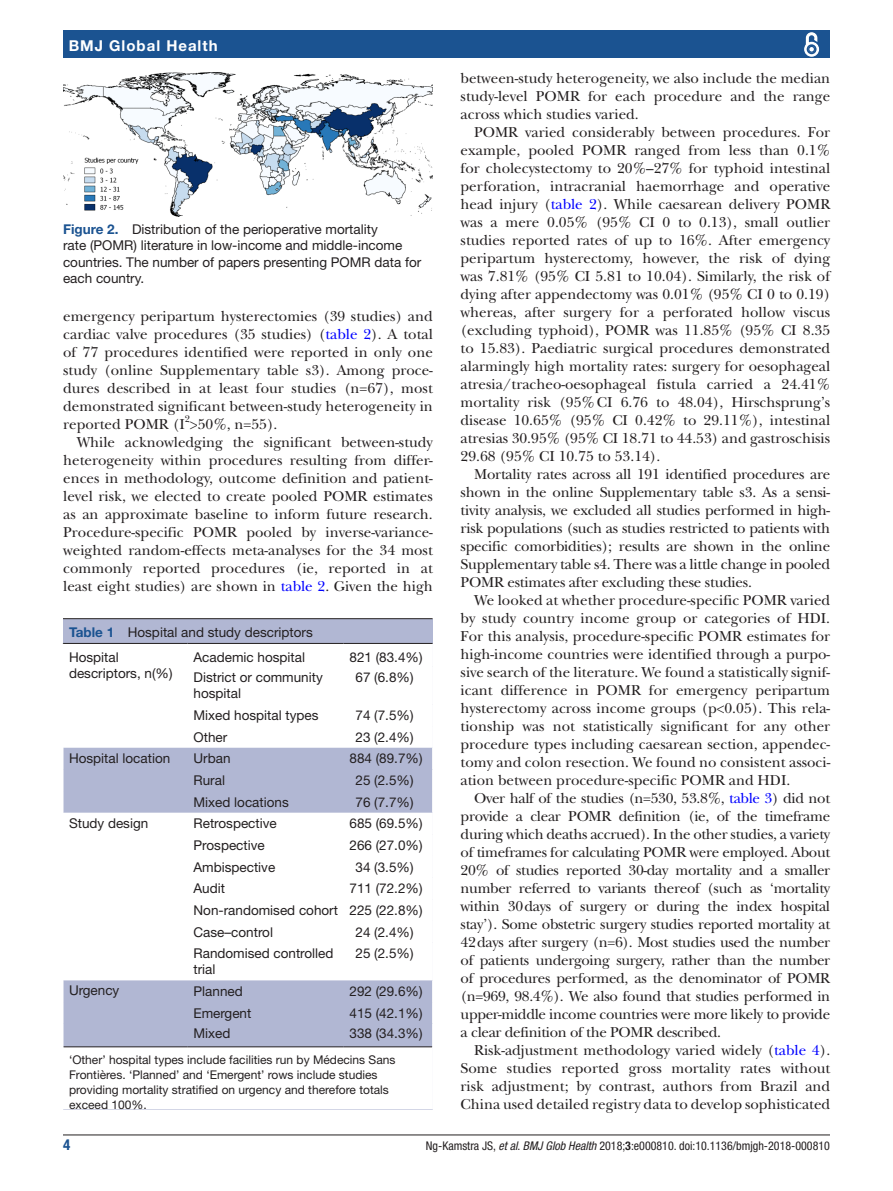
<style>
.page{position:relative;width:893px;height:1191px;background:#fff}
.page>*{position:absolute;margin:0;border:0;box-sizing:border-box;transform-origin:0 0}
.t1{font:15px/18px "New Baskerville";color:#231f20;text-align:justify}
.t2{font:700 15px "Helvetica Neue LT Std";letter-spacing:.065em;color:#fff}
.t3{font:700 condensed 15px "Helvetica Neue LT Std";color:#1b5391}
.t4{font:13.5px/16.2px "Helvetica Neue LT Std";color:#231f20}
.t5{font:12px/15px "Helvetica Neue LT Std";color:#231f20}
.t6{font:condensed 12px "Helvetica Neue LT Std";color:#231f20}
.t7{font:9.9px "New Baskerville";color:#231f20}
.s1{font-weight:700;color:#1b5391}
.s2{color:#00f}
.s3{font-style:italic}
.s4{font-weight:700}
</style>
<div class="page">
<hr style="left:63px;top:1134px;width:767px;height:1px;background:#231f20">
<div style="left:63px;top:31px;width:767px;height:27px;background:#1b5391"></div>
<svg style="left:804px;top:32px;width:16px;height:25px"></svg>
<div style="left:808px;top:46px;width:7px;height:7px;border:1px solid #1b5391;border-radius:50%"></div>
<div style="left:63px;top:619px;width:370px;height:490px;background:#b1b7d3"></div>
<hr style="left:63px;top:618px;width:370px;height:1px;background:#231f20">
<svg style="left:64px;top:643px;width:368px;height:466px;fill:#fff"></svg>
<hr style="left:63px;top:643px;width:124px;height:1px;background:#231f20">
<hr style="left:188px;top:643px;width:156px;height:1px;background:#231f20">
<hr style="left:344px;top:643px;width:89px;height:1px;background:#231f20">
<hr style="left:188px;top:1046px;width:156px;height:1px;background:#231f20">
<hr style="left:63px;top:1046px;width:125px;height:1px;background:#231f20">
<hr style="left:344px;top:1046px;width:88px;height:1px;background:#231f20">
<svg style="left:63px;top:644px;width:1px;height:22px"></svg>
<hr style="left:63px;top:666px;width:1px;height:38px;background:#fff">
<svg style="left:63px;top:704px;width:1px;height:238px"></svg>
<hr style="left:63px;top:942px;width:1px;height:38px;background:#fff">
<svg style="left:63px;top:980px;width:1px;height:66px"></svg>
<hr style="left:63px;top:1046px;width:1px;height:63px;background:#fff">
<svg style="left:432px;top:644px;width:1px;height:22px"></svg>
<hr style="left:432px;top:666px;width:1px;height:38px;background:#fff">
<svg style="left:432px;top:704px;width:1px;height:238px"></svg>
<hr style="left:432px;top:942px;width:1px;height:38px;background:#fff">
<svg style="left:432px;top:980px;width:1px;height:66px"></svg>
<hr style="left:432px;top:1046px;width:1px;height:63px;background:#fff">
<img style="left:63px;top:73px;width:370px;height:143px">
<p class="t2" style="left:69px;top:36px;width:150px">BMJ Global Health</p>
<p class="t4" style="left:63px;top:221px;width:360px"><span class="s1">Figure 2.</span> Distribution of the perioperative mortality<br>rate (POMR) literature in low-income and middle-income countries. The number of papers presenting POMR data for each country.</p>
<p class="t1" style="left:63px;top:307px;width:371px">emergency peripartum hysterectomies (39 studies) and cardiac valve procedures (35 studies) (<span class="s2">table 2</span>). A total of 77 procedures identified were reported in only one study (online Supplementary table s3). Among proce&shy;dures described in at least four studies (n=67), most demonstrated significant between-study heterogeneity in reported POMR (I &gt;50%, n=55).</p>
<p class="t7" style="left:185px;top:413px;width:7px">2</p>
<p class="t1" style="left:63px;top:433px;width:371px;text-indent:14px">While acknowledging the significant between-study heterogeneity within procedures resulting from differ&shy;ences in methodology, outcome definition and patient&shy;level risk, we elected to create pooled POMR estimates as an approximate baseline to inform future research.<br>Procedure-specific POMR pooled by inverse-variance&shy;weighted random-effects meta-analyses for the 34 most commonly reported procedures (ie, reported in at least eight studies) are shown in <span class="s2">table 2</span>. Given the high</p>
<p class="t4" style="left:69px;top:619px;width:245px;line-height:25px"><span class="s1">Table 1</span> Hospital and study descriptors<br>Hospital</p>
<p class="t4" style="left:69px;top:665px;width:105px">descriptors, n(%)</p>
<p class="t4" style="left:193px;top:649px;width:113px">Academic hospital</p>
<p class="t4" style="left:350px;top:649px;width:75px">821 (83.4%)</p>
<p class="t4" style="left:193px;top:669px;width:131px">District or community hospital</p>
<p class="t4" style="left:355px;top:669px;width:60px">67 (6.8%)</p>
<p class="t4" style="left:193px;top:707px;width:127px">Mixed hospital types</p>
<p class="t4" style="left:355px;top:707px;width:60px">74 (7.5%)</p>
<p class="t4" style="left:193px;top:728px;width:35px">Other</p>
<p class="t4" style="left:355px;top:728px;width:60px">23 (2.4%)</p>
<p class="t4" style="left:69px;top:750px;width:103px">Hospital location</p>
<p class="t4" style="left:193px;top:750px;width:39px">Urban</p>
<p class="t4" style="left:350px;top:750px;width:75px">884 (89.7%)</p>
<p class="t4" style="left:193px;top:772px;width:33px">Rural</p>
<p class="t4" style="left:355px;top:772px;width:60px">25 (2.5%)</p>
<p class="t4" style="left:193px;top:793px;width:97px">Mixed locations</p>
<p class="t4" style="left:355px;top:793px;width:60px">76 (7.7%)</p>
<p class="t4" style="left:69px;top:815px;width:81px">Study design</p>
<p class="t4" style="left:193px;top:815px;width:85px">Retrospective</p>
<p class="t4" style="left:350px;top:815px;width:75px">685 (69.5%)</p>
<p class="t4" style="left:193px;top:837px;width:73px">Prospective</p>
<p class="t4" style="left:350px;top:837px;width:75px">266 (27.0%)</p>
<p class="t4" style="left:193px;top:858px;width:83px">Ambispective</p>
<p class="t4" style="left:355px;top:858px;width:60px">34 (3.5%)</p>
<p class="t4" style="left:193px;top:880px;width:33px">Audit</p>
<p class="t4" style="left:193px;top:877px;width:231px;line-height:21.6px;text-align:justify;text-indent:156px">711 (72.2%)<br>Non-randomised cohort 225 (22.8%)<br>Case–control</p>
<p class="t4" style="left:355px;top:923px;width:60px">24 (2.4%)</p>
<p class="t4" style="left:193px;top:945px;width:142px">Randomised controlled trial</p>
<p class="t4" style="left:355px;top:945px;width:60px">25 (2.5%)</p>
<p class="t4" style="left:69px;top:981px;width:52px">Urgency</p>
<p class="t4" style="left:193px;top:983px;width:51px">Planned</p>
<p class="t4" style="left:350px;top:983px;width:75px">292 (29.6%)</p>
<p class="t4" style="left:193px;top:1004px;width:59px">Emergent</p>
<p class="t4" style="left:350px;top:1004px;width:75px">415 (42.1%)</p>
<p class="t4" style="left:193px;top:1024px;width:39px">Mixed</p>
<p class="t4" style="left:350px;top:1024px;width:75px">338 (34.3%)</p>
<p class="t5" style="left:69px;top:1052px;width:328px">‘Other’ hospital types include facilities run by Médecins Sans Frontières. ‘Planned’ and ‘Emergent’ rows include studies providing mortality stratified on urgency and therefore totals exceed 100%.</p>
<p class="t1" style="left:461px;top:69px;width:371px">between-study heterogeneity, we also include the median study-level POMR for each procedure and the range across which studies varied.</p>
<p class="t1" style="left:461px;top:123px;width:371px;text-indent:14px">POMR varied considerably between procedures. For example, pooled POMR ranged from less than 0.1% for cholecystectomy to 20%–27% for typhoid intestinal perforation, intracranial haemorrhage and operative head injury (<span class="s2">table 2</span>). While caesarean delivery POMR was a mere 0.05% (95% CI 0 to 0.13), small outlier studies reported rates of up to 16%. After emergency peripartum hysterectomy, however, the risk of dying was 7.81% (95% CI 5.81 to 10.04). Similarly, the risk of dying after appendectomy was 0.01% (95% CI 0 to 0.19) whereas, after surgery for a perforated hollow viscus (excluding typhoid), POMR was 11.85% (95% CI 8.35 to 15.83). Paediatric surgical procedures demonstrated alarmingly high mortality rates: surgery for oesophageal atresia/tracheo-oesophageal fistula carried a 24.41% mortality risk (95%CI 6.76 to 48.04), Hirschsprung’s disease 10.65% (95% CI 0.42% to 29.11%), intestinal atresias 30.95% (95% CI 18.71 to 44.53) and gastroschisis 29.68 (95% CI 10.75 to 53.14).</p>
<p class="t1" style="left:461px;top:465px;width:371px;text-indent:14px">Mortality rates across all 191 identified procedures are shown in the online Supplementary table s3. As a sensi&shy;tivity analysis, we excluded all studies performed in high&shy;risk populations (such as studies restricted to patients with specific comorbidities); results are shown in the online Supplementary table s4. There was a little change in pooled POMR estimates after excluding these studies.</p>
<p class="t1" style="left:461px;top:591px;width:371px;text-indent:14px">We looked at whether procedure-specific POMR varied by study country income group or categories of HDI.<br>For this analysis, procedure-specific POMR estimates for high-income countries were identified through a purpo&shy;sive search of the literature. We found a statistically signif&shy;icant difference in POMR for emergency peripartum hysterectomy across income groups (p&lt;0.05). This rela&shy;tionship was not statistically significant for any other procedure types including caesarean section, appendec&shy;tomy and colon resection. We found no consistent associ&shy;ation between procedure-specific POMR and HDI.</p>
<p class="t1" style="left:461px;top:789px;width:371px;text-indent:14px">Over half of the studies (n=530, 53.8%, <span class="s2">table 3</span>) did not provide a clear POMR definition (ie, of the timeframe during which deaths accrued). In the other studies, a variety of timeframes for calculating POMR were employed. About 20% of studies reported 30-day mortality and a smaller number referred to variants thereof (such as ‘mortality within 30days of surgery or during the index hospital stay’). Some obstetric surgery studies reported mortality at 42days after surgery (n=6). Most studies used the number of patients undergoing surgery, rather than the number of procedures performed, as the denominator of POMR (n=969, 98.4%). We also found that studies performed in upper-middle income countries were more likely to provide a clear definition of the POMR described.</p>
<p class="t1" style="left:461px;top:1041px;width:371px;text-indent:14px">Risk-adjustment methodology varied widely (<span class="s2">table 4</span>).<br>Some studies reported gross mortality rates without risk adjustment; by contrast, authors from Brazil and China used detailed registry data to develop sophisticated</p>
<p class="t3" style="left:63px;top:1135px;width:9px">4</p>
<p class="t6" style="left:426px;top:1138px;width:406px">Ng-Kamstra JS, <span class="s3">et al</span>. <span class="s3">BMJ Glob Health</span> 2018;<span class="s4">3</span>:e000810. doi:10.1136/bmjgh-2018-000810</p>
</div>
